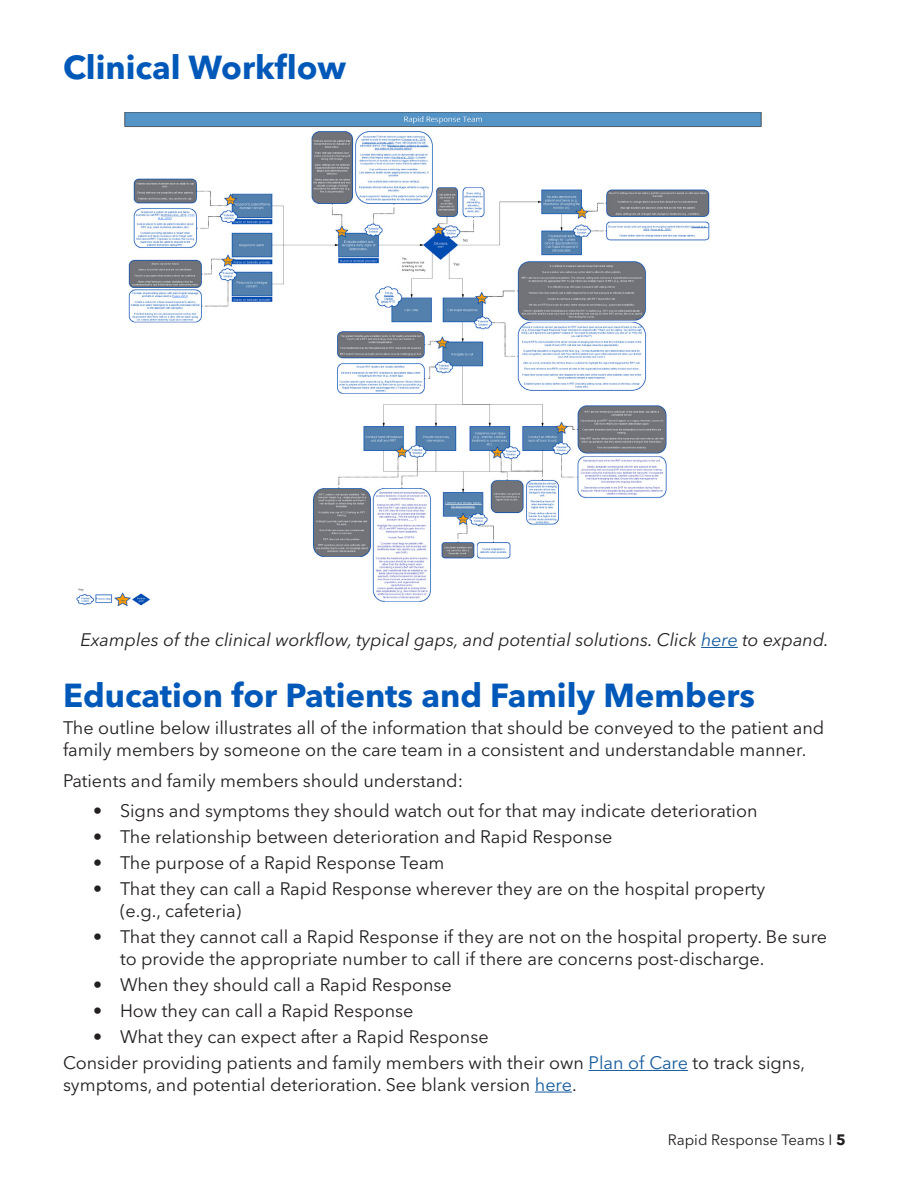
<style>
.page{position:relative;width:918px;height:1188px;background:#fff}
.page>*{position:absolute;margin:0;border:0;box-sizing:border-box;transform-origin:0 0}
.Heading_1{font:700 33px "Avenir Next LT Pro";color:#0058b8}
.Body_text{font:18px/21.6px "Avenir Next LT Pro";color:#231f20}
.Body_text-2{font:italic 18px "Avenir Next LT Pro";color:#231f20}
.t1{font:15px "Avenir Next LT Pro";color:#231f20}
.s1{color:#175d9e}
.s2{font-weight:700}
</style>
<div class="page">
<hr style="left:701px;top:647px;width:37px;height:1px;background:#175d9e">
<hr style="left:589px;top:1070px;width:99px;height:1px;background:#175d9e">
<hr style="left:535px;top:1092px;width:37px;height:1px;background:#175d9e">
<img style="left:76px;top:112px;width:686px;height:495px">
<p class="Heading_1" style="left:63px;top:47px;width:285px">Clinical Workflow</p>
<p class="Body_text-2" style="left:81px;top:629px;width:750px">Examples of the clinical workflow, typical gaps, and potential solutions. Click <span class="s1">here</span> to expand.</p>
<p class="Heading_1" style="left:63px;top:675px;width:694px">Education for Patients and Family Members</p>
<p class="Body_text" style="left:63px;top:717px;width:763px">The outline below illustrates all of the information that should be conveyed to the patient and family members by someone on the care team in a consistent and understandable manner.</p>
<p class="Body_text" style="left:63px;top:769px;width:402px">Patients and family members should understand:</p>
<p class="Body_text" style="left:93px;top:800px;width:666px">• Signs and symptoms they should watch out for that may indicate deterioration</p>
<p class="Body_text" style="left:93px;top:826px;width:521px">• The relationship between deterioration and Rapid Response</p>
<p class="Body_text" style="left:93px;top:852px;width:353px">• The purpose of a Rapid Response Team</p>
<p class="Body_text" style="left:120px;top:878px;width:647px;text-indent:-27px">• That they can call a Rapid Response wherever they are on the hospital property (e.g., cafeteria)</p>
<p class="Body_text" style="left:120px;top:926px;width:709px;text-indent:-27px">• That they cannot call a Rapid Response if they are not on the hospital property. Be sure to provide the appropriate number to call if there are concerns post-discharge.</p>
<p class="Body_text" style="left:93px;top:974px;width:360px">• When they should call a Rapid Response</p>
<p class="Body_text" style="left:93px;top:1000px;width:322px">• How they can call a Rapid Response</p>
<p class="Body_text" style="left:93px;top:1026px;width:397px">• What they can expect after a Rapid Response</p>
<p class="Body_text" style="left:63px;top:1052px;width:744px">Consider providing patients and family members with their own <span class="s1">Plan of Care</span> to track signs, symptoms, and potential deterioration. See blank version <span class="s1">here</span>.</p>
<p class="t1" style="left:668px;top:1131px;width:180px">Rapid Response Teams I <span class="s2">5</span></p>
</div>
